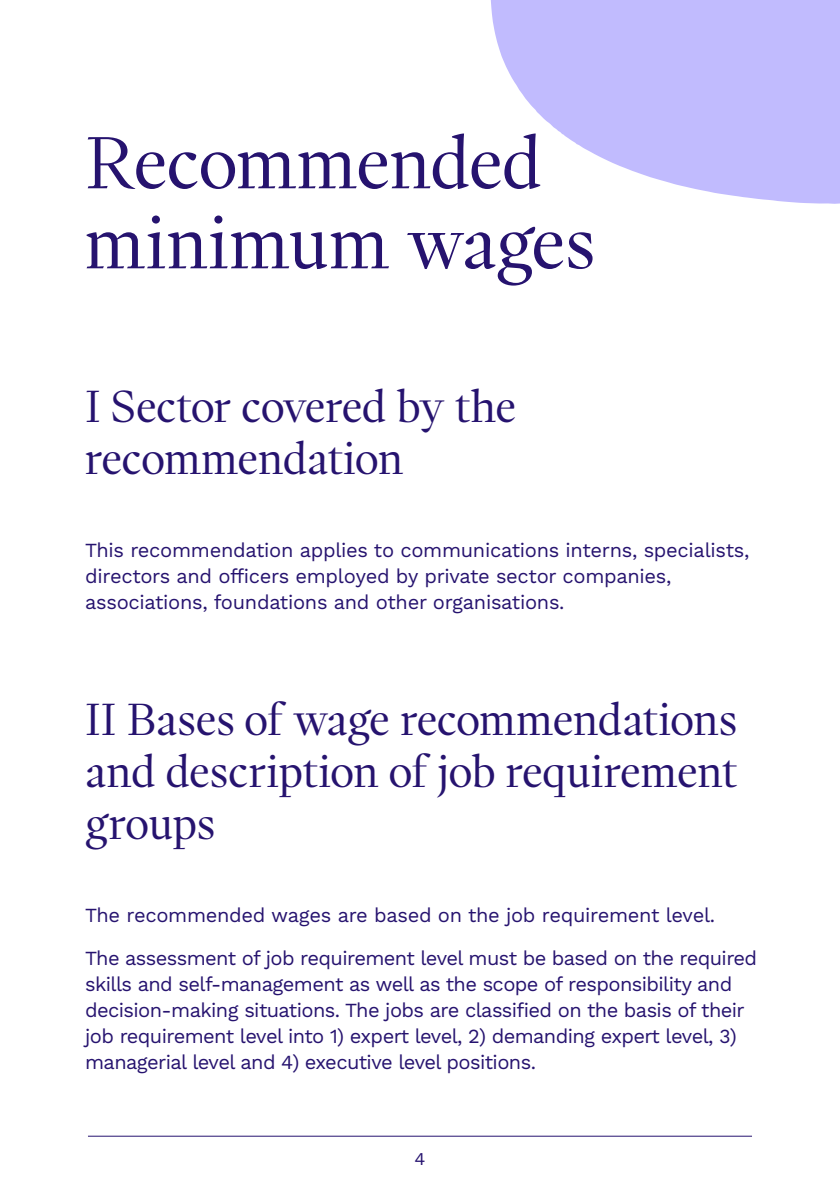
<style>
.page{position:relative;width:840px;height:1191px;background:#fff}
.page>*{position:absolute;margin:0;border:0;box-sizing:border-box;transform-origin:0 0}
.Otsikko_1__h2{font:72px/80px "PP Writer";color:#26136f}
.Otsikko_2__h3{font:44px/52px "PP Writer";letter-spacing:-.005em;color:#26136f}
.Leipis{font:20px/26px "Work Sans";letter-spacing:-.03em;color:#26136f}
.t1{font:18px "Work Sans";color:#26136f}
</style>
<div class="page">
<hr style="left:88px;top:1135px;width:663px;height:1px;background:#26136f">
<svg style="left:490px;top:0;width:349px;height:204px;fill:#c1bbfe"></svg>
<h2 class="Otsikko_1__h2" style="left:85px;top:122px;width:510px">Recommended minimum wages</h2>
<h3 class="Otsikko_2__h3" style="left:85px;top:380px;width:432px">I Sector covered by the recommendation</h3>
<p class="Leipis" style="left:85px;top:538px;width:665px">This recommendation applies to communications interns, specialists, directors and officers employed by private sector companies, associations, foundations and other organisations.</p>
<h3 class="Otsikko_2__h3" style="left:85px;top:692px;width:653px;text-align:justify">II Bases of wage recommendations and description of job requirement groups</h3>
<p class="Leipis" style="left:85px;top:902px;width:631px">The recommended wages are based on the job requirement level.</p>
<p class="Leipis" style="left:85px;top:945px;width:673px">The assessment of job requirement level must be based on the required skills and self-management as well as the scope of responsibility and decision-making situations. The jobs are classified on the basis of their job requirement level into 1) expert level, 2) demanding expert level, 3) managerial level and 4) executive level positions.</p>
<p class="t1" style="left:414px;top:1148px;width:12px">4</p>
</div>
